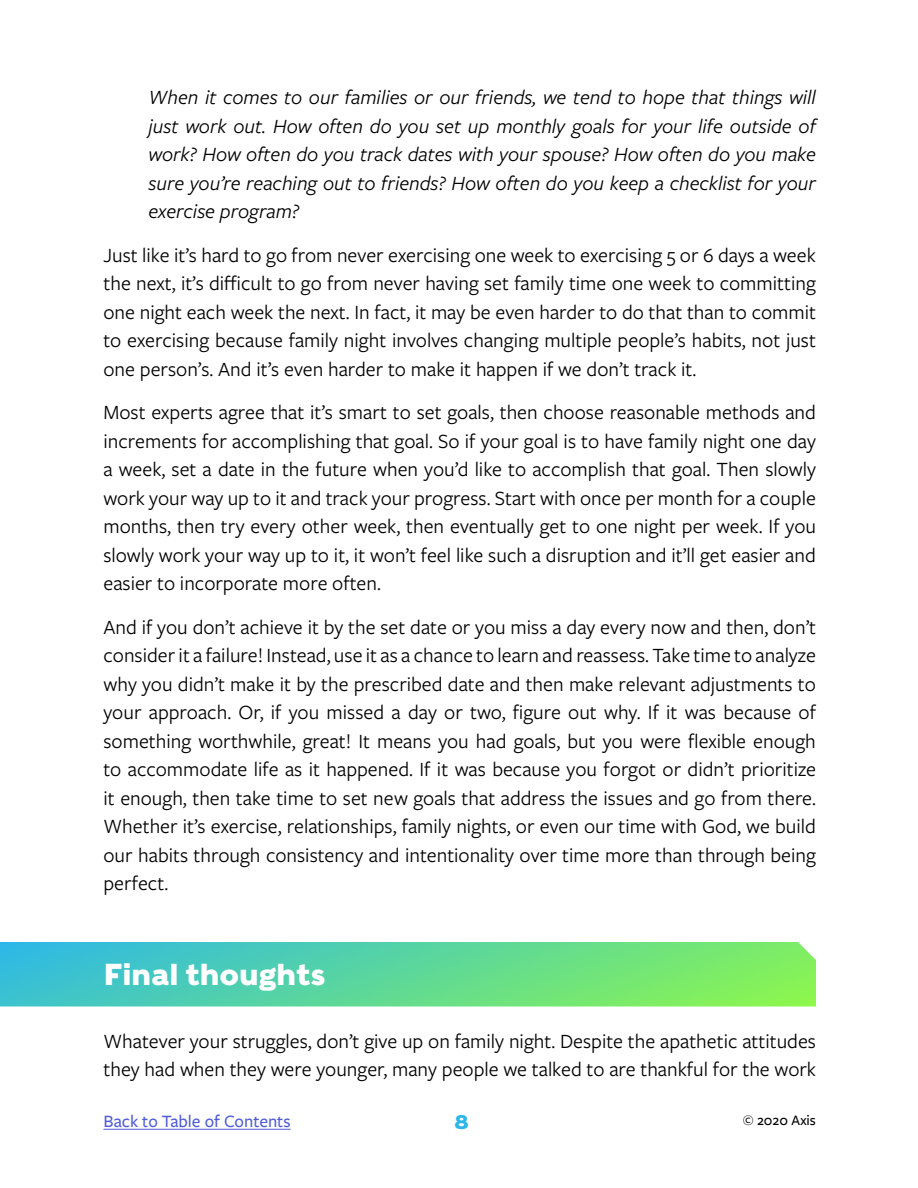
<style>
.page{position:relative;width:918px;height:1188px;background:#fff}
.page>*{position:absolute;margin:0;border:0;box-sizing:border-box;transform-origin:0 0}
.t1{font:700 30px "Caslons Egyptian";color:#fff}
.t2{font:21px/28.5px "Freight Sans Pro";color:#000;text-align:justify}
.t3{font:italic 21px/28.5px "Freight Sans Pro";color:#000;text-align:justify}
.t4{font:700 19.5px "Caslons Egyptian";color:#2bb7ea}
.t5{font:500 18px "Freight Sans Pro";color:#4f5cd6}
.t6{font:500 15px "Freight Sans Pro";color:#000}
</style>
<div class="page">
<hr style="left:104px;top:1129px;width:187px;height:1px;background:#4f5cd6">
<svg style="left:0;top:942px;width:816px;height:64px;background:#5dd799"></svg>
<p class="t3" style="left:148px;top:83px;width:669px">When it comes to our families or our friends, we tend to hope that things will just work out. How often do you set up monthly goals for your life outside of work? How often do you track dates with your spouse? How often do you make sure you’re reaching out to friends? How often do you keep a checklist for your exercise program?</p>
<p class="t2" style="left:103px;top:240px;width:714px">Just like it’s hard to go from never exercising one week to exercising 5 or 6 days a week the next, it’s difficult to go from never having set family time one week to committing one night each week the next. In fact, it may be even harder to do that than to commit to exercising because family night involves changing multiple people’s habits, not just one person’s. And it’s even harder to make it happen if we don’t track it.</p>
<p class="t2" style="left:103px;top:397px;width:714px">Most experts agree that it’s smart to set goals, then choose reasonable methods and increments for accomplishing that goal. So if your goal is to have family night one day a week, set a date in the future when you’d like to accomplish that goal. Then slowly work your way up to it and track your progress. Start with once per month for a couple months, then try every other week, then eventually get to one night per week. If you slowly work your way up to it, it won’t feel like such a disruption and it’ll get easier and easier to incorporate more often.</p>
<p class="t2" style="left:103px;top:612px;width:714px">And if you don’t achieve it by the set date or you miss a day every now and then, don’t consider it a failure! Instead, use it as a chance to learn and reassess. Take time to analyze why you didn’t make it by the prescribed date and then make relevant adjustments to your approach. Or, if you missed a day or two, figure out why. If it was because of something worthwhile, great! It means you had goals, but you were flexible enough to accommodate life as it happened. If it was because you forgot or didn’t prioritize it enough, then take time to set new goals that address the issues and go from there.<br>Whether it’s exercise, relationships, family nights, or even our time with God, we build our habits through consistency and intentionality over time more than through being perfect.</p>
<h1 class="t1" style="left:104px;top:955px;width:224px">Final thoughts</h1>
<p class="t2" style="left:103px;top:1026px;width:714px">Whatever your struggles, don’t give up on family night. Despite the apathetic attitudes they had when they were younger, many people we talked to are thankful for the work</p>
<p class="t5" style="left:104px;top:1109px;width:189px">Back to Table of Contents</p>
<p class="t4" style="left:454px;top:1109px;width:16px">8</p>
<p class="t6" style="left:743px;top:1110px;width:75px">© 2020 Axis</p>
</div>
